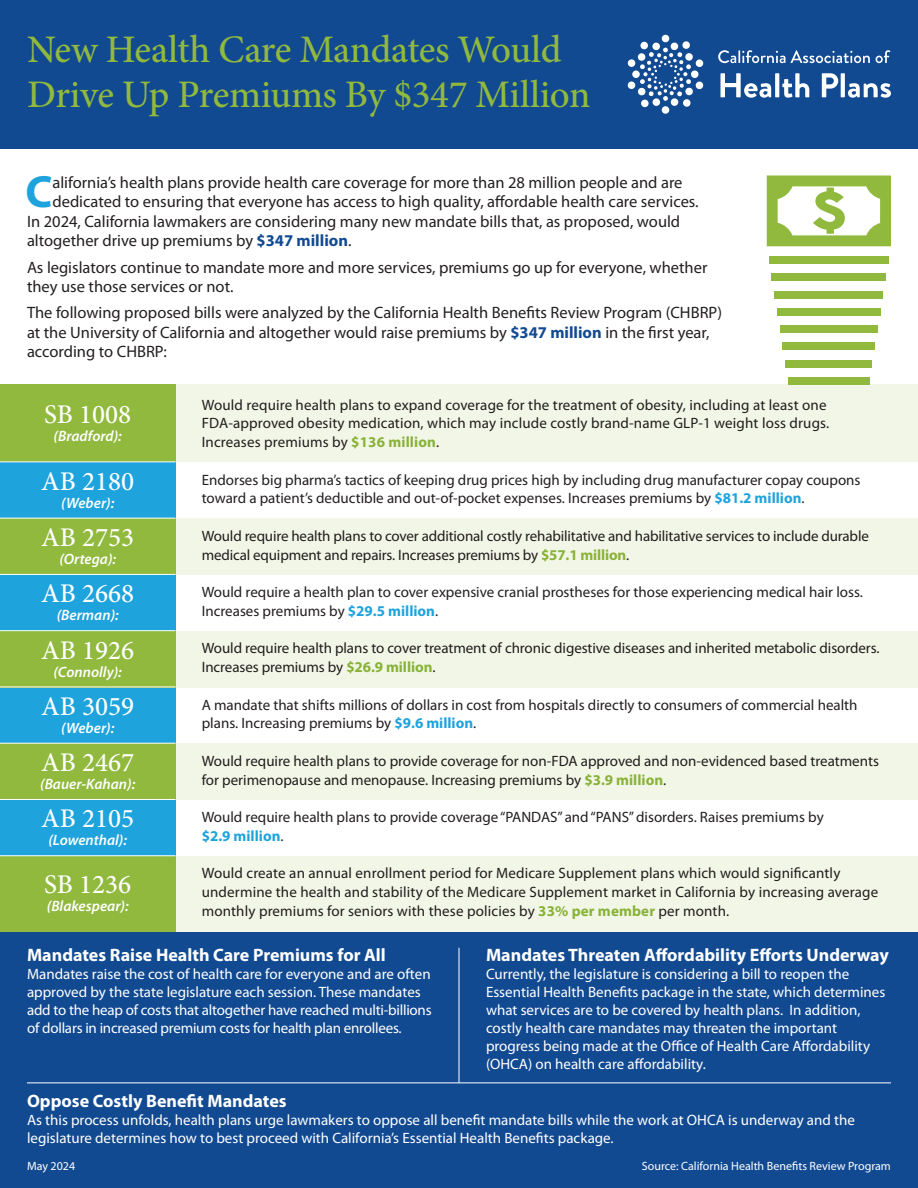
<style>
.page{position:relative;width:918px;height:1188px;background:#fff}
.page>*{position:absolute;margin:0;border:0;box-sizing:border-box;transform-origin:0 0}
.t1{font:700 45.45px "Myriad Pro";color:#1ea3dc}
.t2{font:500 39px/45px "Minion Pro";letter-spacing:-.015em;color:#90b93d}
._1{font:500 27px "Minion Pro";color:#fff}
.t3{font:700 18px "Myriad Pro";color:#fff}
.t4{font:16.5px/19.5px "Myriad Pro";color:#231f20}
.t5{font:15px/18.8px "Myriad Pro";color:#231f20}
.t6{font:15px/18px "Myriad Pro";color:#fff}
._2{font:italic 600 15px "Myriad Pro";color:#fff}
._2-2{font:12px "Myriad Pro";color:#fff}
.s1{font-weight:700;color:#124a92}
.s2{font-weight:700;color:#90b93d}
.s3{font-weight:700;color:#1ea3dc}
</style>
<div class="page">
<div style="left:0;top:0;width:918px;height:148px;background:#124a92"></div>
<div style="left:0;top:932px;width:918px;height:256px;background:#124a92"></div>
<div style="left:0;top:385px;width:918px;height:77px;background:#f2f6e7"></div>
<div style="left:0;top:518px;width:918px;height:57px;background:#f2f6e7"></div>
<div style="left:0;top:631px;width:918px;height:56px;background:#f2f6e7"></div>
<div style="left:0;top:743px;width:918px;height:57px;background:#f2f6e7"></div>
<div style="left:0;top:856px;width:918px;height:76px;background:#f2f6e7"></div>
<svg style="left:718px;top:50px;width:152px;height:13px"></svg>
<svg style="left:876px;top:50px;width:14px;height:13px"></svg>
<svg style="left:721px;top:73px;width:50px;height:25px"></svg>
<svg style="left:775px;top:73px;width:4px;height:24px"></svg>
<svg style="left:782px;top:73px;width:27px;height:25px"></svg>
<svg style="left:822px;top:73px;width:16px;height:24px"></svg>
<svg style="left:841px;top:73px;width:4px;height:24px"></svg>
<svg style="left:848px;top:83px;width:43px;height:15px"></svg>
<div style="left:662px;top:106px;width:7px;height:8px;background:#fff;border-radius:50%"></div>
<div style="left:662px;top:35px;width:7px;height:7px;background:#fff;border-radius:50%"></div>
<svg style="left:627px;top:41px;width:77px;height:67px"></svg>
<div style="left:769px;top:256px;width:120px;height:8px;background:#90b93d"></div>
<div style="left:775px;top:291px;width:108px;height:7px;background:#90b93d"></div>
<div style="left:780px;top:326px;width:98px;height:7px;background:#90b93d"></div>
<div style="left:785px;top:360px;width:87px;height:7px;background:#90b93d"></div>
<div style="left:772px;top:274px;width:114px;height:7px;background:#90b93d"></div>
<div style="left:777px;top:308px;width:104px;height:8px;background:#90b93d"></div>
<div style="left:783px;top:343px;width:92px;height:7px;background:#90b93d"></div>
<div style="left:788px;top:377px;width:82px;height:8px;background:#90b93d"></div>
<svg style="left:767px;top:176px;width:124px;height:70px"></svg>
<hr style="left:27px;top:1083px;width:864px;height:1px;background:#fff">
<hr style="left:459px;top:948px;width:1px;height:135px;background:#fff">
<div style="left:0;top:385px;width:176px;height:77px;background:#90b93d"></div>
<div style="left:0;top:462px;width:176px;height:57px;background:#1ea3dc"></div>
<div style="left:0;top:575px;width:176px;height:56px;background:#1ea3dc"></div>
<div style="left:0;top:687px;width:176px;height:57px;background:#1ea3dc"></div>
<div style="left:0;top:800px;width:176px;height:56px;background:#1ea3dc"></div>
<div style="left:0;top:518px;width:176px;height:57px;background:#90b93d"></div>
<div style="left:0;top:631px;width:176px;height:56px;background:#90b93d"></div>
<div style="left:0;top:743px;width:176px;height:57px;background:#90b93d"></div>
<div style="left:0;top:856px;width:176px;height:76px;background:#90b93d"></div>
<hr style="left:0;top:461px;width:176px;height:1px;background:#fff">
<hr style="left:0;top:518px;width:176px;height:1px;background:#fff">
<hr style="left:0;top:574px;width:176px;height:1px;background:#fff">
<hr style="left:0;top:630px;width:176px;height:1px;background:#fff">
<hr style="left:0;top:687px;width:176px;height:1px;background:#fff">
<hr style="left:0;top:743px;width:176px;height:1px;background:#fff">
<hr style="left:0;top:799px;width:176px;height:1px;background:#fff">
<hr style="left:0;top:855px;width:176px;height:1px;background:#fff">
<p class="t2" style="left:27px;top:27px;width:565px">New Health Care Mandates Would<br>Drive Up Premiums By $347 Million</p>
<p class="t1" style="left:25px;top:162px;width:29px">C</p>
<p class="t4" style="left:52px;top:172px;width:632px">alifornia’s health plans provide health care coverage for more than 28 million people and are</p>
<p class="t4" style="left:52px;top:192px;width:648px">dedicated to ensuring that everyone has access to high quality, affordable health care services.</p>
<p class="t4" style="left:27px;top:211px;width:655px">In 2024, California lawmakers are considering many new mandate bills that, as proposed, would</p>
<p class="t4" style="left:27px;top:231px;width:326px">altogether drive up premiums by <span class="s1">$347 million</span>.</p>
<p class="t4" style="left:27px;top:257px;width:682px">As legislators continue to mandate more and more services, premiums go up for everyone, whether they use those services or not.</p>
<p class="t4" style="left:27px;top:303px;width:697px">The following proposed bills were analyzed by the California Health Benefits Review Program (CHBRP) at the University of California and altogether would raise premiums by <span class="s1">$347 million</span> in the first year, according to CHBRP:</p>
<p class="t5" style="left:202px;top:395px;width:629px">Would require health plans to expand coverage for the treatment of obesity, including at least one<br>FDA-approved obesity medication, which may include costly brand-name GLP-1 weight loss drugs.<br>Increases premiums by <span class="s2">$136 million</span>.</p>
<p class="t5" style="left:202px;top:470px;width:660px">Endorses big pharma’s tactics of keeping drug prices high by including drug manufacturer copay coupons toward a patient’s deductible and out-of-pocket expenses. Increases premiums by <span class="s3">$81.2 million</span>.</p>
<p class="t5" style="left:202px;top:526px;width:669px">Would require health plans to cover additional costly rehabilitative and habilitative services to include durable medical equipment and repairs. Increases premiums by <span class="s2">$57.1 million</span>.</p>
<p class="t5" style="left:202px;top:582px;width:663px">Would require a health plan to cover expensive cranial prostheses for those experiencing medical hair loss.<br>Increases premiums by <span class="s3">$29.5 million</span>.</p>
<p class="t5" style="left:202px;top:639px;width:679px">Would require health plans to cover treatment of chronic digestive diseases and inherited metabolic disorders.<br>Increases premiums by <span class="s2">$26.9 million</span>.</p>
<p class="t5" style="left:202px;top:695px;width:657px">A mandate that shifts millions of dollars in cost from hospitals directly to consumers of commercial health plans. Increasing premiums by <span class="s3">$9.6 million</span>.</p>
<p class="t5" style="left:202px;top:751px;width:679px">Would require health plans to provide coverage for non-FDA approved and non-evidenced based treatments for perimenopause and menopause. Increasing premiums by <span class="s2">$3.9 million</span>.</p>
<p class="t5" style="left:202px;top:807px;width:623px">Would require health plans to provide coverage “PANDAS” and “PANS” disorders. Raises premiums by <span class="s3">$2.9 million</span>.</p>
<p class="t5" style="left:202px;top:864px;width:678px">Would create an annual enrollment period for Medicare Supplement plans which would significantly undermine the health and stability of the Medicare Supplement market in California by increasing average monthly premiums for seniors with these policies by <span class="s2">33% per member</span> per month.</p>
<p class="t3" style="left:27px;top:943px;width:360px">Mandates Raise Health Care Premiums for All</p>
<p class="t6" style="left:27px;top:965px;width:406px">Mandates raise the cost of health care for everyone and are often approved by the state legislature each session. These mandates add to the heap of costs that altogether have reached multi-billions of dollars in increased premium costs for health plan enrollees.</p>
<p class="_1" style="left:44px;top:396px;width:88px">SB 1008</p>
<p class="_2" style="left:54px;top:426px;width:70px">(Bradford):</p>
<p class="_1" style="left:41px;top:463px;width:95px">AB 2180</p>
<p class="_2" style="left:61px;top:493px;width:55px">(Weber):</p>
<p class="_1" style="left:41px;top:519px;width:95px">AB 2753</p>
<p class="_2" style="left:59px;top:549px;width:58px">(Ortega):</p>
<p class="_1" style="left:41px;top:575px;width:95px">AB 2668</p>
<p class="_2" style="left:57px;top:606px;width:64px">(Berman):</p>
<p class="_1" style="left:41px;top:632px;width:95px">AB 1926</p>
<p class="_2" style="left:54px;top:662px;width:70px">(Connolly):</p>
<p class="_1" style="left:41px;top:688px;width:95px">AB 3059</p>
<p class="_2" style="left:61px;top:718px;width:55px">(Weber):</p>
<p class="_1" style="left:41px;top:744px;width:95px">AB 2467</p>
<p class="_2" style="left:40px;top:774px;width:97px">(Bauer-Kahan):</p>
<p class="_1" style="left:41px;top:800px;width:95px">AB 2105</p>
<p class="_2" style="left:48px;top:831px;width:80px">(Lowenthal):</p>
<p class="_1" style="left:44px;top:866px;width:88px">SB 1236</p>
<p class="_2" style="left:47px;top:897px;width:83px">(Blakespear):</p>
<p class="t3" style="left:486px;top:943px;width:405px">Mandates Threaten Affordability Efforts Underway</p>
<p class="t6" style="left:486px;top:965px;width:401px">Currently, the legislature is considering a bill to reopen the Essential Health Benefits package in the state, which determines what services are to be covered by health plans. In addition, costly health care mandates may threaten the important progress being made at the Office of Health Care Affordability (OHCA) on health care affordability.</p>
<p class="t3" style="left:27px;top:1089px;width:261px">Oppose Costly Benefit Mandates</p>
<p class="t6" style="left:27px;top:1111px;width:829px">As this process unfolds, health plans urge lawmakers to oppose all benefit mandate bills while the work at OHCA is underway and the legislature determines how to best proceed with California’s Essential Health Benefits package.</p>
<p class="_2-2" style="left:27px;top:1159px;width:50px">May 2024</p>
<p class="_2-2" style="left:642px;top:1159px;width:251px">Source: California Health Benefits Review Program</p>
</div>
